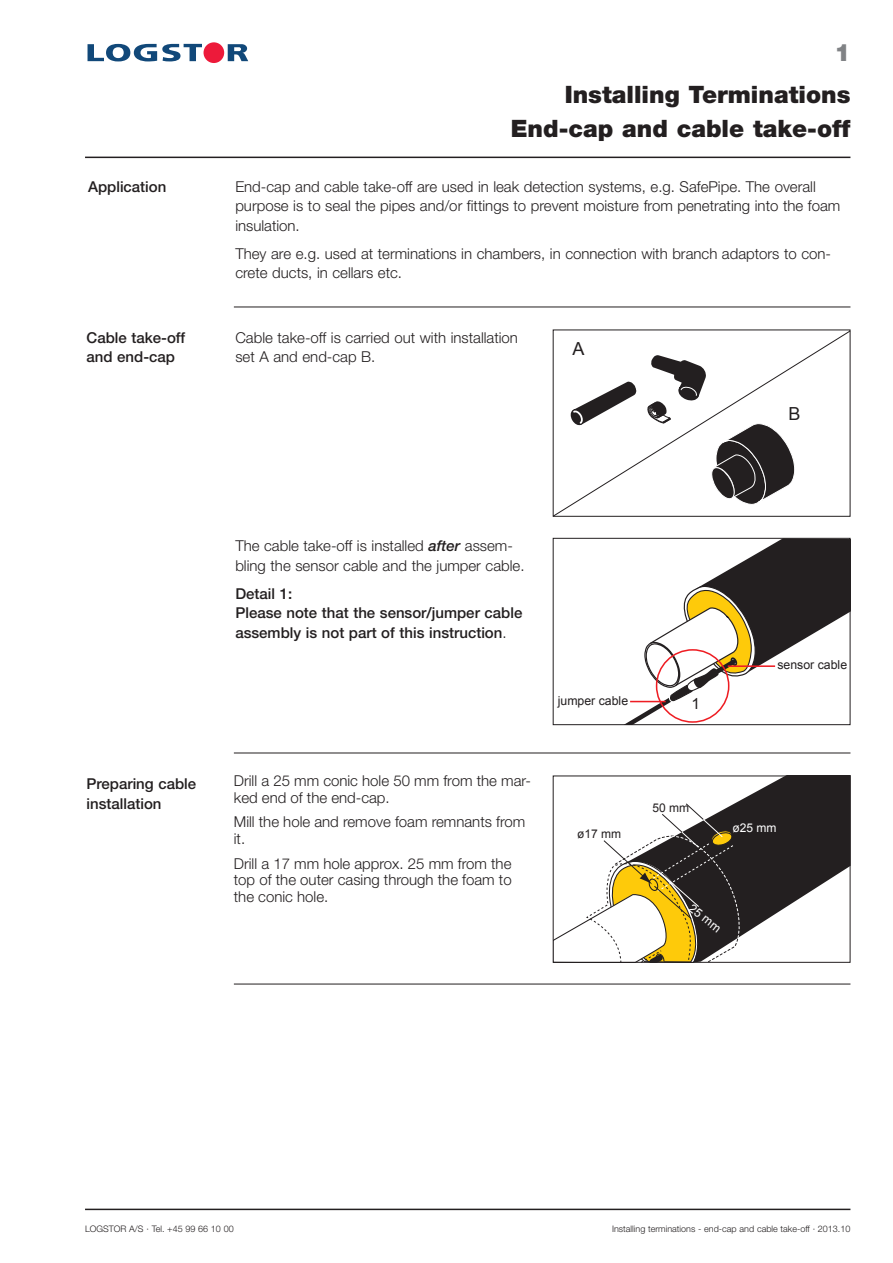
<style>
.page{position:relative;width:893px;height:1263px;background:#fff}
.page>*{position:absolute;margin:0;border:0;box-sizing:border-box;transform-origin:0 0}
.Overskrift{font:900 24px/34px "Helvetica Neue";color:#231f20;text-align:right}
.Number{font:900 24px "Helvetica Neue";color:#808285}
.t1{font:18px "Arial";color:#231f20}
.t2{font:15.3px "Arial";color:#231f20}
.Tekst{font:300 15px/19.5px "Helvetica Neue";color:#231f20}
.Brødtekst2_copy{font:300 15px/16.5px "Helvetica Neue";color:#231f20}
.Tekst-2{font:500 15px/19.5px "Helvetica Neue";color:#231f20}
.Label{font:500 15px/19.5px "Helvetica Neue";color:#231f20}
.t3{font:12.3px "Arial";color:#231f20}
.t4{font:12px "Arial";color:#fff}
.t5{font:12px "Arial";color:#231f20}
.t6{font:300 9px "Helvetica Neue";color:#231f20}
.s1{font-weight:500;font-style:italic}
.s2{font-weight:300}
</style>
<div class="page">
<hr style="left:85px;top:1208px;width:765px;height:2px;background:#231f20">
<hr style="left:85px;top:157px;width:765px;height:1px;background:#231f20">
<svg style="left:88px;top:44px;width:114px;height:17px"></svg>
<svg style="left:228px;top:44px;width:20px;height:17px"></svg>
<div style="left:204px;top:43px;width:20px;height:20px;background:#ed1a3a;border-radius:50%"></div>
<svg style="left:234px;top:306px;width:616px;height:199px"></svg>
<div style="left:553px;top:330px;width:297px;height:187px;border:1px solid #231f20"></div>
<svg style="left:627px;top:540px;width:221px;height:183px"></svg>
<div style="left:656px;top:649px;width:73px;height:74px;border:2px solid #ee1d23;border-radius:50%"></div>
<hr style="left:630px;top:701px;width:36px;height:1px;background:#ee1d23">
<hr style="left:728px;top:665px;width:47px;height:2px;background:#ee1d23">
<div style="left:553px;top:538px;width:297px;height:187px;border:1px solid #231f20"></div>
<svg style="left:234px;top:752px;width:616px;height:233px"></svg>
<div style="left:553px;top:775px;width:297px;height:188px;border:1px solid #231f20"></div>
<p class="Number" style="left:834px;top:38px;width:18px">1</p>
<p class="Overskrift" style="left:511px;top:78px;width:341px">Installing Terminations<br>End-cap and cable take-off</p>
<p class="Label" style="left:88px;top:177px;width:80px">Application</p>
<p class="Tekst" style="left:235px;top:176px;width:607px">End-cap and cable take-off are used in leak detection systems, e.g. SafePipe. The overall purpose is to seal the pipes and/or fittings to prevent moisture from penetrating into the foam insulation.</p>
<p class="Tekst" style="left:235px;top:243px;width:597px">They are e.g. used at terminations in chambers, in connection with branch adaptors to con&shy;crete ducts, in cellars etc.</p>
<p class="Label" style="left:87px;top:327px;width:100px">Cable take-off and end-cap</p>
<p class="Tekst" style="left:235px;top:327px;width:284px">Cable take-off is carried out with installation set A and end-cap B.</p>
<p class="t1" style="left:572px;top:337px;width:14px">A</p>
<p class="t1" style="left:788px;top:402px;width:14px">B</p>
<p class="Tekst" style="left:235px;top:536px;width:291px">The cable take-off is installed <span class="s1">after</span> assem&shy;bling the sensor cable and the jumper cable.</p>
<p class="Tekst-2" style="left:235px;top:583px;width:288px">Detail 1:<br>Please note that the sensor/jumper cable assembly is not part of this instruction<span class="s2">.</span></p>
<p class="Label" style="left:87px;top:774px;width:111px">Preparing cable installation</p>
<p class="Brødtekst2_copy" style="left:234px;top:772px;width:299px">Drill a 25 mm conic hole 50 mm from the mar&shy;ked end of the end-cap.</p>
<p class="Brødtekst2_copy" style="left:234px;top:813px;width:293px">Mill the hole and remove foam remnants from it.</p>
<p class="Brødtekst2_copy" style="left:234px;top:855px;width:279px;text-align:justify">Drill a 17 mm hole approx. 25 mm from the top of the outer casing through the foam to the conic hole.</p>
<p class="t3" style="left:558px;top:692px;width:72px">jumper cable</p>
<p class="t2" style="left:691px;top:694px;width:10px">1</p>
<p class="t3" style="left:777px;top:657px;width:71px">sensor cable</p>
<p class="t5" style="left:577px;top:826px;width:46px">ø17 mm</p>
<p class="t5" style="left:652px;top:800px;width:38px">50 mm</p>
<p class="t4" style="left:733px;top:820px;width:46px">ø25 mm</p>
<p class="t4" style="left:695px;top:901px;width:38px;rotate:38deg">25 mm</p>
<p class="t6" style="left:85px;top:1223px;width:150px">LOGSTOR A/S · Tel. +45 99 66 10 00</p>
<p class="t6" style="left:612px;top:1223px;width:240px">Installing terminations - end-cap and cable take-off · 2013.10</p>
</div>
